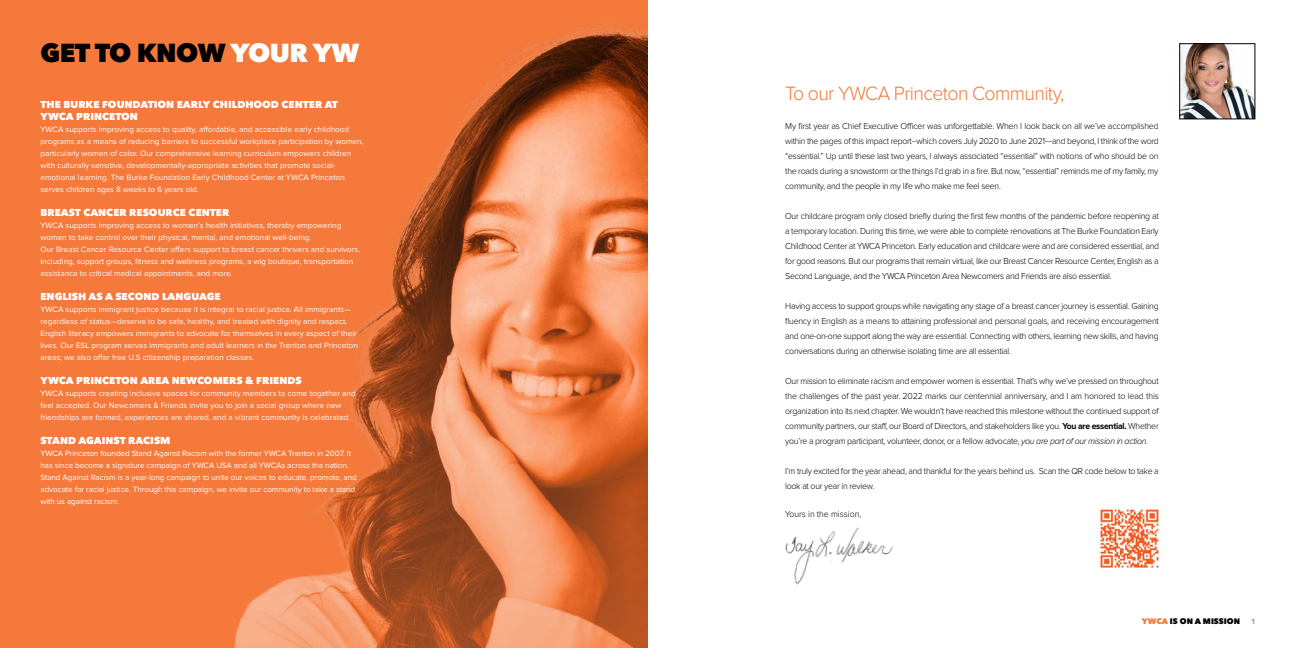
<style>
.page{position:relative;width:1296px;height:648px;background:#fff}
.page>*{position:absolute;margin:0;border:0;box-sizing:border-box;transform-origin:0 0}
.t1{font:800 26px "Avenir Next";letter-spacing:-.02em;color:#000}
.t2{font:300 20px "Proxima Nova";letter-spacing:-.03em;color:#f4793b}
.t3{font:800 10px/12px "Avenir Next";color:#fff}
.t4{font:300 9px/15px "Proxima Nova";letter-spacing:-.03em;color:#000;text-align:justify}
.t5{font:300 9px "Proxima Nova";color:#000}
.t6{font:8px/12px "Proxima Nova";color:#fff}
.t7{font:800 8px "Avenir Next";color:#000}
.t8{font:8px "Proxima Nova Extrabld";color:#a7a9ac}
.s1{color:#fff}
.s2{font-weight:700}
.s3{font-style:italic}
.s4{color:#f4793b}
</style>
<div class="page">
<div style="left:0;top:0;width:648px;height:648px;background:#f4793b"></div>
<img style="left:1182px;top:46px;width:71px;height:71px">
<div style="left:1180px;top:44px;width:75px;height:75px;border:1px solid #000"></div>
<img style="left:234px;top:21px;width:414px;height:627px">
<img style="left:785px;top:527px;width:108px;height:58px">
<img style="left:1098px;top:507px;width:62px;height:62px">
<h1 class="t1" style="left:40px;top:37px;width:320px">GET TO KNOW <span class="s1">YOUR YW</span></h1>
<p class="t3" style="left:40px;top:98px;width:299px">THE BURKE FOUNDATION EARLY CHILDHOOD CENTER AT<br>YWCA PRINCETON</p>
<p class="t6" style="left:40px;top:124px;width:325px">YWCA supports improving access to quality, affordable, and accessible early childhood programs as a means of reducing barriers to successful workplace participation by women, particularly women of color. Our comprehensive learning curriculum empowers children with culturally sensitive, developmentally-appropriate activities that promote social&shy;emotional learning. The Burke Foundation Early Childhood Center at YWCA Princeton serves children ages 8 weeks to 6 years old.</p>
<p class="t3" style="left:40px;top:206px;width:190px">BREAST CANCER RESOURCE CENTER</p>
<p class="t6" style="left:40px;top:220px;width:321px">YWCA supports improving access to women’s health initiatives, thereby empowering women to take control over their physical, mental, and emotional well-being.<br>Our Breast Cancer Resource Center offers support to breast cancer thrivers and survivors, including, support groups, fitness and wellness programs, a wig boutique, transportation assistance to critical medical appointments, and more.</p>
<p class="t3" style="left:40px;top:290px;width:182px">ENGLISH AS A SECOND LANGUAGE</p>
<p class="t6" style="left:40px;top:304px;width:319px">YWCA supports immigrant justice because it is integral to racial justice. All immigrants— regardless of status—deserve to be safe, healthy, and treated with dignity and respect.<br>English literacy empowers immigrants to advocate for themselves in every aspect of their lives. Our ESL program serves immigrants and adult learners in the Trenton and Princeton areas; we also offer free U.S citizenship preparation classes.</p>
<p class="t3" style="left:40px;top:374px;width:263px">YWCA PRINCETON AREA NEWCOMERS &amp; FRIENDS</p>
<p class="t6" style="left:40px;top:388px;width:317px">YWCA supports creating inclusive spaces for community members to come together and feel accepted. Our Newcomers &amp; Friends invite you to join a social group where new friendships are formed, experiences are shared, and a vibrant community is celebrated.</p>
<p class="t3" style="left:40px;top:434px;width:132px">STAND AGAINST RACISM</p>
<p class="t6" style="left:40px;top:448px;width:318px">YWCA Princeton founded Stand Against Racism with the former YWCA Trenton in 2007. It has since become a signature campaign of YWCA USA and all YWCAs across the nation.<br>Stand Against Racism is a year-long campaign to unite our voices to educate, promote, and advocate for racial justice. Through this campaign, we invite our community to take a stand with us against racism.</p>
<h2 class="t2" style="left:785px;top:84px;width:281px">To our YWCA Princeton Community,</h2>
<p class="t4" style="left:785px;top:119px;width:375px">My first year as Chief Executive Officer was unforgettable. When I look back on all we’ve accomplished within the pages of this impact report--which covers July 2020 to June 2021—and beyond, I think of the word “essential.” Up until these last two years, I always associated “essential” with notions of who should be on the roads during a snowstorm or the things I’d grab in a fire. But now, “essential” reminds me of my family, my community, and the people in my life who make me feel seen.</p>
<p class="t4" style="left:785px;top:209px;width:375px">Our childcare program only closed briefly during the first few months of the pandemic before reopening at a temporary location. During this time, we were able to complete renovations at The Burke Foundation Early Childhood Center at YWCA Princeton. Early education and childcare were and are considered essential, and for good reasons. But our programs that remain virtual, like our Breast Cancer Resource Center, English as a Second Language, and the YWCA Princeton Area Newcomers and Friends are also essential.</p>
<p class="t4" style="left:785px;top:299px;width:375px">Having access to support groups while navigating any stage of a breast cancer journey is essential. Gaining fluency in English as a means to attaining professional and personal goals, and receiving encouragement and one-on-one support along the way are essential. Connecting with others, learning new skills, and having conversations during an otherwise isolating time are all essential.</p>
<p class="t4" style="left:785px;top:374px;width:375px">Our mission to eliminate racism and empower women is essential. That’s why we’ve pressed on throughout the challenges of the past year. 2022 marks our centennial anniversary, and I am honored to lead this organization into its next chapter. We wouldn’t have reached this milestone without the continued support of community partners, our staff, our Board of Directors, and stakeholders like you. <span class="s2">You are essential.</span> Whether you’re a program participant, volunteer, donor, or a fellow advocate, <span class="s3">you are part of our mission in action.</span></p>
<p class="t4" style="left:785px;top:464px;width:375px">I’m truly excited for the year ahead, and thankful for the years behind us. Scan the QR code below to take a look at our year in review.</p>
<p class="t5" style="left:785px;top:510px;width:78px">Yours in the mission,</p>
<p class="t7" style="left:1142px;top:616px;width:100px"><span class="s4">YWCA</span> IS ON A MISSION</p>
<p class="t8" style="left:1251px;top:618px;width:5px">1</p>
</div>
